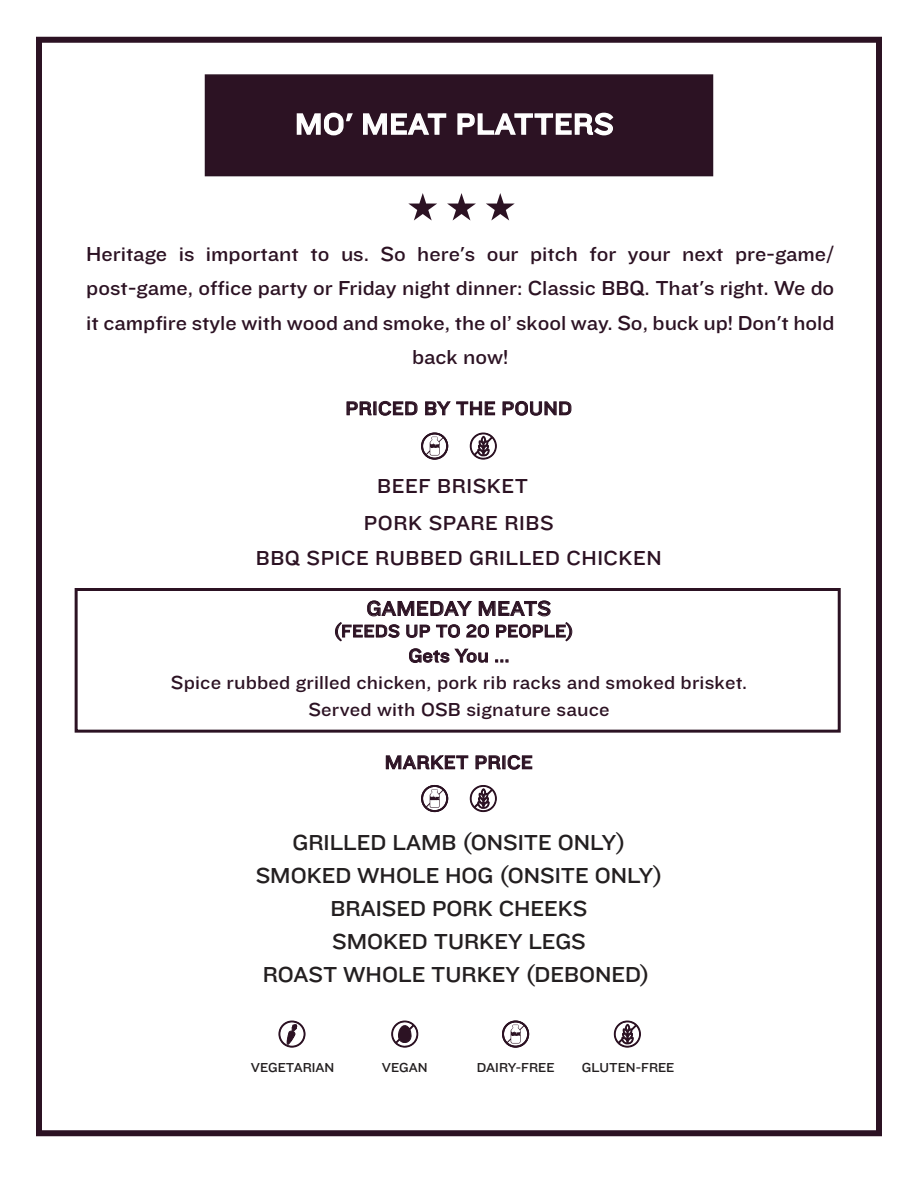
<style>
.page{position:relative;width:918px;height:1188px;background:#fff}
.page>*{position:absolute;margin:0;border:0;box-sizing:border-box;transform-origin:0 0}
.t1{font:30px "Knockout HTF32 Junior Cruiserwt";letter-spacing:.025em;color:#fff}
.t2{font:22.5px/33px "Knockout HTF32 Junior Cruiserwt";color:#231f20;text-align:center}
.t3{font:21px/34.5px "Knockout HTF32 Junior Cruiserwt";color:#2c1223;text-align:center}
.t4{font:21px/36.9px "Knockout HTF32 Junior Cruiserwt";letter-spacing:.025em;color:#2c1223;text-align:center}
.t5{font:19.5px/27px "Knockout HTF32 Junior Cruiserwt";letter-spacing:.01em;color:#2c1223;text-align:center}
.t6{font:18px "Knockout HTF32 Junior Cruiserwt";letter-spacing:.025em;color:#2c1223}
.t7{font:13.5px "Knockout HTF32 Junior Cruiserwt";color:#231f20}
</style>
<div class="page">
<div style="left:205px;top:74px;width:508px;height:102px;background:#2c1223;border:2px solid #291222"></div>
<svg style="left:486px;top:193px;width:29px;height:28px"></svg>
<svg style="left:408px;top:193px;width:29px;height:28px"></svg>
<svg style="left:447px;top:193px;width:29px;height:28px"></svg>
<div style="left:36px;top:37px;width:846px;height:1099px;border:6px solid #2c1223"></div>
<svg style="left:296px;top:112px;width:57px;height:24px"></svg>
<svg style="left:363px;top:113px;width:84px;height:22px"></svg>
<svg style="left:457px;top:112px;width:157px;height:24px"></svg>
<svg style="left:409px;top:648px;width:79px;height:15px"></svg>
<svg style="left:495px;top:659px;width:13px;height:4px"></svg>
<svg style="left:335px;top:600px;width:238px;height:42px"></svg>
<svg style="left:346px;top:401px;width:26px;height:15px"></svg>
<svg style="left:378px;top:401px;width:40px;height:15px"></svg>
<svg style="left:425px;top:401px;width:70px;height:15px"></svg>
<svg style="left:502px;top:401px;width:70px;height:15px"></svg>
<svg style="left:386px;top:755px;width:83px;height:15px"></svg>
<svg style="left:475px;top:755px;width:26px;height:15px"></svg>
<svg style="left:507px;top:755px;width:26px;height:15px"></svg>
<div style="left:75px;top:588px;width:766px;height:145px;border:3px solid #2c1223"></div>
<svg style="left:614px;top:1020px;width:27px;height:28px"></svg>
<svg style="left:279px;top:1020px;width:27px;height:28px"></svg>
<svg style="left:391px;top:1020px;width:27px;height:28px"></svg>
<svg style="left:470px;top:785px;width:27px;height:28px"></svg>
<svg style="left:470px;top:432px;width:27px;height:28px"></svg>
<svg style="left:502px;top:1020px;width:27px;height:28px"></svg>
<svg style="left:422px;top:785px;width:27px;height:27px"></svg>
<svg style="left:422px;top:432px;width:27px;height:28px"></svg>
<h1 class="t1" style="left:295px;top:108px;width:320px">MO' MEAT PLATTERS</h1>
<p class="t3" style="left:86px;top:237px;width:750px">Heritage is important to us. So here's our pitch for your next pre-game/ post-game, office party or Friday night dinner: Classic BBQ. That's right. We do it campfire style with wood and smoke, the ol’ skool way. So, buck up! Don't hold back now!</p>
<p class="t5" style="left:346px;top:395px;width:228px">PRICED BY THE POUND</p>
<p class="t4" style="left:364px;top:468px;width:191px">BEEF BRISKET<br>PORK SPARE RIBS</p>
<p class="t4" style="left:256px;top:540px;width:407px">BBQ SPICE RUBBED GRILLED CHICKEN</p>
<p class="t4" style="left:367px;top:590px;width:186px">GAMEDAY MEATS</p>
<p class="t6" style="left:334px;top:621px;width:241px">(FEEDS UP TO 20 PEOPLE)</p>
<p class="t5" style="left:171px;top:643px;width:578px">Gets You ...<br>Spice rubbed grilled chicken, pork rib racks and smoked brisket.<br>Served with OSB signature sauce</p>
<p class="t5" style="left:385px;top:749px;width:149px">MARKET PRICE</p>
<p class="t2" style="left:256px;top:826px;width:408px">GRILLED LAMB (ONSITE ONLY)<br>SMOKED WHOLE HOG (ONSITE ONLY)<br>BRAISED PORK CHEEKS<br>SMOKED TURKEY LEGS<br>ROAST WHOLE TURKEY (DEBONED)</p>
<p class="t7" style="left:251px;top:1060px;width:85px">VEGETARIAN</p>
<p class="t7" style="left:382px;top:1060px;width:47px">VEGAN</p>
<p class="t7" style="left:477px;top:1060px;width:79px">DAIRY-FREE</p>
<p class="t7" style="left:582px;top:1060px;width:94px">GLUTEN-FREE</p>
</div>
